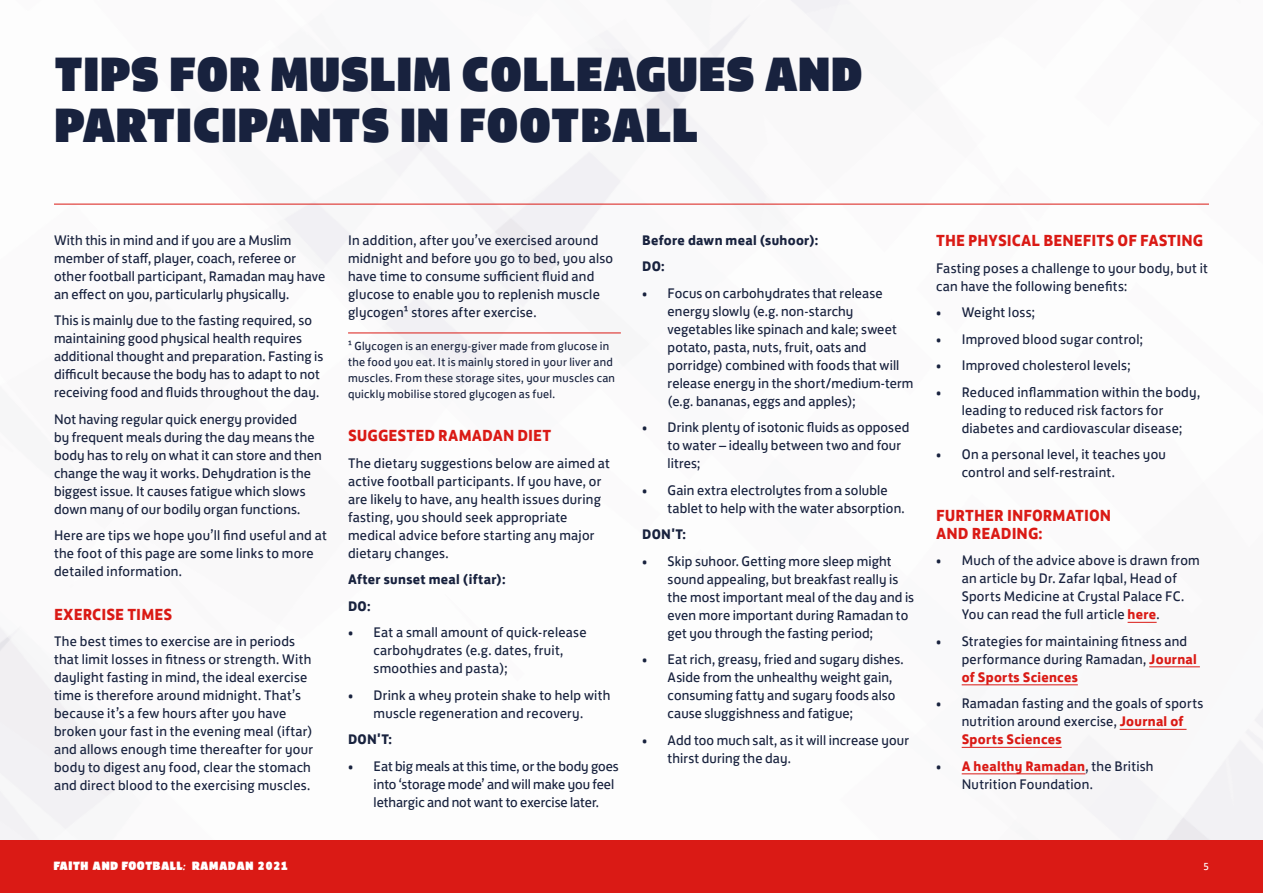
<style>
.page{position:relative;width:1263px;height:893px;background:#fff}
.page>*{position:absolute;margin:0;border:0;box-sizing:border-box;transform-origin:0 0}
.t1{font:49.5px/51px "FS Jack Poster";color:#18223e}
.t2{font:700 16.5px/18px "FS Jack";letter-spacing:.005em;color:#da1a15}
.t3{font:14.25px/18px "FS Jack";letter-spacing:.015em;color:#18223e}
.t4{font:700 14.25px/26.5px "FS Jack";letter-spacing:.02em;color:#18223e}
.t5{font:12px/15.8px "FS Jack";letter-spacing:.025em;color:#18223e}
.t6{font:10.5px "FA Brush";letter-spacing:.03em;color:#fff}
.t7{font:10.5px "FS Jack";color:#fff}
.s1{font-weight:700;color:#da1a15}
.s2{font-family:"FS Jack";font-weight:700;font-style:italic}
</style>
<div class="page">
<hr style="left:54px;top:204px;width:1155px;height:1px;background:#da1a15">
<hr style="left:348px;top:333px;width:273px;height:1px;background:#da1a15">
<hr style="left:1127px;top:622px;width:30px;height:1px;background:#da1a15">
<hr style="left:1149px;top:666px;width:51px;height:1px;background:#da1a15">
<hr style="left:962px;top:684px;width:116px;height:1px;background:#da1a15">
<hr style="left:1120px;top:729px;width:66px;height:1px;background:#da1a15">
<hr style="left:962px;top:747px;width:100px;height:1px;background:#da1a15">
<hr style="left:962px;top:773px;width:123px;height:1px;background:#da1a15">
<div style="left:0;top:840px;width:1263px;height:53px;background:#da1a15"></div>
<h1 class="t1" style="left:54px;top:47px;width:811px">TIPS FOR MUSLIM COLLEAGUES AND<br>PARTICIPANTS IN FOOTBALL</h1>
<p class="t3" style="left:54px;top:230px;width:273px">With this in mind and if you are a Muslim member of staff, player, coach, referee or other football participant, Ramadan may have an effect on you, particularly physically.</p>
<p class="t3" style="left:54px;top:310px;width:271px">This is mainly due to the fasting required, so maintaining good physical health requires additional thought and preparation. Fasting is difficult because the body has to adapt to not receiving food and fluids throughout the day.</p>
<p class="t3" style="left:54px;top:409px;width:269px">Not having regular quick energy provided<br>by frequent meals during the day means the body has to rely on what it can store and then change the way it works. Dehydration is the biggest issue. It causes fatigue which slows down many of our bodily organ functions.</p>
<p class="t3" style="left:54px;top:525px;width:274px">Here are tips we hope you’ll find useful and at the foot of this page are some links to more detailed information.</p>
<p class="t2" style="left:54px;top:604px;width:120px">EXERCISE TIMES</p>
<p class="t3" style="left:54px;top:631px;width:260px">The best times to exercise are in periods that limit losses in fitness or strength. With daylight fasting in mind, the ideal exercise time is therefore around midnight. That’s because it’s a few hours after you have broken your fast in the evening meal (iftar) and allows enough time thereafter for your body to digest any food, clear the stomach and direct blood to the exercising muscles.</p>
<p class="t3" style="left:348px;top:230px;width:267px">In addition, after you’ve exercised around midnight and before you go to bed, you also have time to consume sufficient fluid and glucose to enable you to replenish muscle glycogen¹ stores after exercise.</p>
<p class="t5" style="left:348px;top:337px;width:269px">¹ Glycogen is an energy-giver made from glucose in the food you eat. It is mainly stored in your liver and muscles. From these storage sites, your muscles can quickly mobilise stored glycogen as fuel.</p>
<p class="t2" style="left:348px;top:425px;width:205px">SUGGESTED RAMADAN DIET</p>
<p class="t3" style="left:348px;top:453px;width:263px">The dietary suggestions below are aimed at active football participants. If you have, or are likely to have, any health issues during fasting, you should seek appropriate medical advice before starting any major dietary changes.</p>
<p class="t4" style="left:348px;top:565px;width:159px">After sunset meal (iftar):<br>DO:</p>
<p class="t3" style="left:374px;top:622px;width:215px;text-indent:-26px">• Eat a small amount of quick-release carbohydrates (e.g. dates, fruit, smoothies and pasta);</p>
<p class="t3" style="left:348px;top:685px;width:264px;text-align:center">• Drink a whey protein shake to help with muscle regeneration and recovery.</p>
<p class="t4" style="left:348px;top:725px;width:46px">DON'T:</p>
<p class="t3" style="left:374px;top:756px;width:247px;text-indent:-26px">• Eat big meals at this time, or the body goes into ‘storage mode’ and will make you feel lethargic and not want to exercise later.</p>
<p class="t4" style="left:642px;top:225px;width:178px">Before dawn meal (suhoor):<br>DO:</p>
<p class="t3" style="left:668px;top:283px;width:247px;text-indent:-26px">• Focus on carbohydrates that release energy slowly (e.g. non-starchy vegetables like spinach and kale; sweet potato, pasta, nuts, fruit, oats and porridge) combined with foods that will release energy in the short/medium-term (e.g. bananas, eggs and apples);</p>
<p class="t3" style="left:668px;top:417px;width:243px;text-indent:-26px">• Drink plenty of isotonic fluids as opposed to water – ideally between two and four litres;</p>
<p class="t3" style="left:668px;top:480px;width:239px;text-indent:-26px">• Gain extra electrolytes from a soluble tablet to help with the water absorption.</p>
<p class="t4" style="left:642px;top:520px;width:46px">DON'T:</p>
<p class="t3" style="left:668px;top:551px;width:248px;text-indent:-26px">• Skip suhoor. Getting more sleep might sound appealing, but breakfast really is the most important meal of the day and is even more important during Ramadan to get you through the fasting period;</p>
<p class="t3" style="left:668px;top:649px;width:238px;text-indent:-26px">• Eat rich, greasy, fried and sugary dishes.<br>Aside from the unhealthy weight gain, consuming fatty and sugary foods also cause sluggishness and fatigue;</p>
<p class="t3" style="left:668px;top:730px;width:243px;text-indent:-26px">• Add too much salt, as it will increase your thirst during the day.</p>
<p class="t2" style="left:936px;top:230px;width:269px">THE PHYSICAL BENEFITS OF FASTING</p>
<p class="t3" style="left:936px;top:258px;width:273px">Fasting poses a challenge to your body, but it can have the following benefits:</p>
<p class="t3" style="left:936px;top:302px;width:100px">• Weight loss;</p>
<p class="t3" style="left:936px;top:329px;width:208px">• Improved blood sugar control;</p>
<p class="t3" style="left:936px;top:355px;width:196px">• Improved cholesterol levels;</p>
<p class="t3" style="left:962px;top:382px;width:240px;text-indent:-26px">• Reduced inflammation within the body, leading to reduced risk factors for diabetes and cardiovascular disease;</p>
<p class="t3" style="left:962px;top:444px;width:206px;text-indent:-26px">• On a personal level, it teaches you control and self-restraint.</p>
<p class="t2" style="left:936px;top:505px;width:176px">FURTHER INFORMATION<br>AND READING:</p>
<p class="t3" style="left:962px;top:550px;width:240px;text-indent:-26px">• Much of the advice above is drawn from an article by Dr. Zafar Iqbal, Head of Sports Medicine at Crystal Palace FC.<br>You can read the full article <span class="s1">here</span>.</p>
<p class="t3" style="left:962px;top:631px;width:237px;text-indent:-26px">• Strategies for maintaining fitness and performance during Ramadan, <span class="s1">Journal of Sports Sciences</span></p>
<p class="t3" style="left:962px;top:693px;width:243px;text-indent:-26px">• Ramadan fasting and the goals of sports nutrition around exercise, <span class="s1">Journal of<br>Sports Sciences</span></p>
<p class="t3" style="left:962px;top:756px;width:193px;text-indent:-26px">• <span class="s1">A healthy Ramadan</span>, the British<br>Nutrition Foundation.</p>
<p class="t6" style="left:54px;top:862px;width:236px">FAITH AND FOOTBALL<span class="s2">:</span> RAMADAN 2021</p>
<p class="t7" style="left:1203px;top:858px;width:7px">5</p>
</div>
